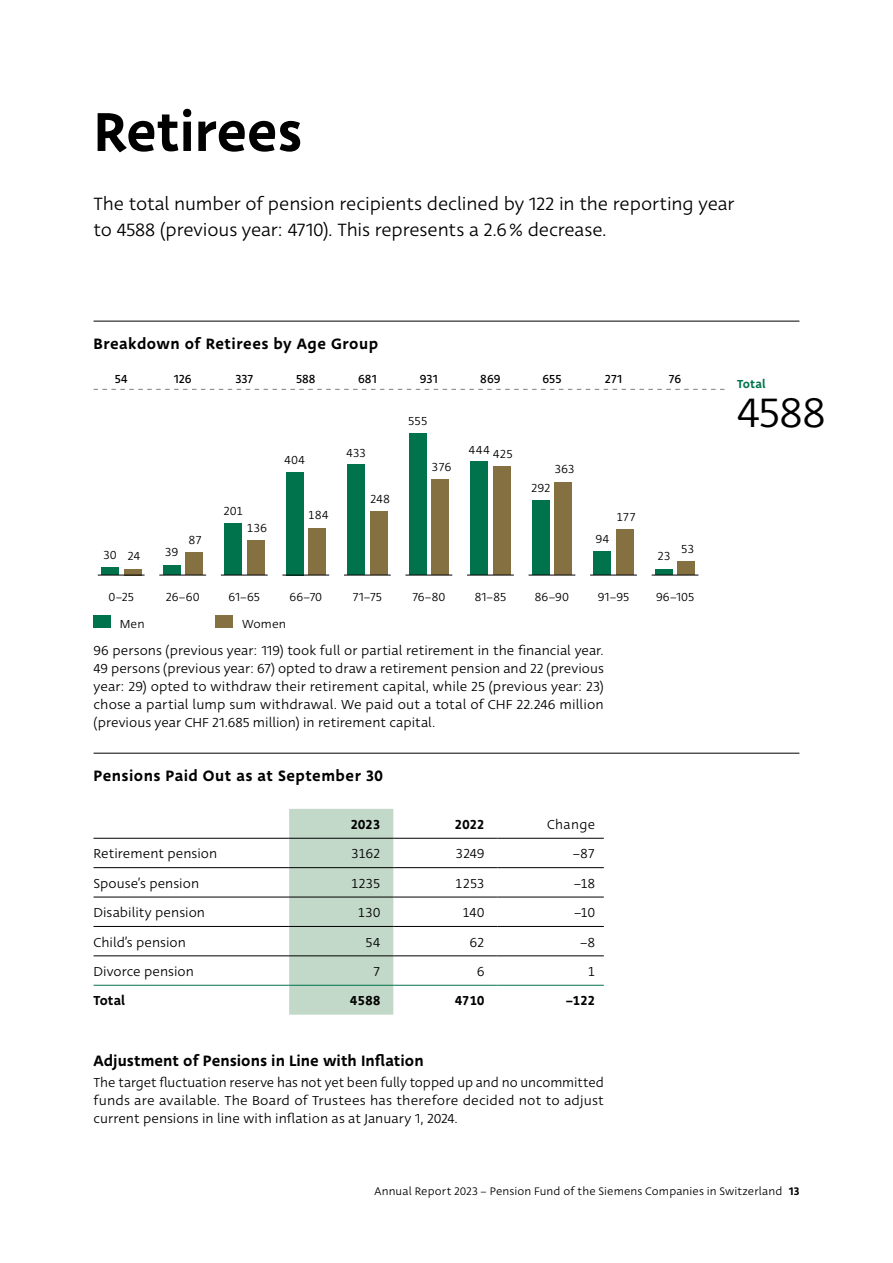
<style>
.page{position:relative;width:893px;height:1263px;background:#fff}
.page>*{position:absolute;margin:0;border:0;box-sizing:border-box;transform-origin:0 0}
.t1{font:500 60px "Deva Ideal";letter-spacing:-.005em;color:#000}
.t2{font:45px "Deva Ideal";color:#000}
.t3{font:19.5px/25.5px "Deva Ideal";letter-spacing:-.005em;color:#000}
.t4{font:500 16.5px "Deva Ideal";letter-spacing:.025em;color:#000}
.t5{font:500 16.5px "Deva Ideal";color:#000}
.t6{font:14.25px/18px "Deva Ideal";letter-spacing:.005em;color:#000;text-align:justify}
.t7{font:500 14.25px "Deva Ideal";letter-spacing:-.02em;color:#000}
.t8{font:12.75px "Deva Ideal";letter-spacing:-.02em;color:#000}
.t9{font:12.75px "Deva Ideal";color:#000}
.t10{font:500 12.75px "Deva Ideal";letter-spacing:.01em;color:#00734c}
.t11{font:12px "Deva Ideal";letter-spacing:.01em;color:#000}
.s1{font-weight:500}
</style>
<div class="page">
<hr style="left:94px;top:321px;width:705px;height:1px;background:#000">
<hr style="left:94px;top:753px;width:705px;height:1px;background:#000">
<svg style="left:94px;top:389px;width:630px;height:1px"></svg>
<div style="left:94px;top:615px;width:17px;height:13px;background:#00734c"></div>
<div style="left:216px;top:615px;width:17px;height:13px;background:#857042"></div>
<div style="left:102px;top:567px;width:17px;height:8px;background:#00734c"></div>
<div style="left:124px;top:569px;width:17px;height:6px;background:#857042"></div>
<hr style="left:98px;top:575px;width:47px;height:1px;background:#000">
<div style="left:163px;top:565px;width:17px;height:10px;background:#00734c"></div>
<div style="left:186px;top:553px;width:17px;height:22px;background:#857042"></div>
<hr style="left:159px;top:575px;width:47px;height:1px;background:#000">
<div style="left:225px;top:524px;width:17px;height:51px;background:#00734c"></div>
<div style="left:247px;top:540px;width:17px;height:35px;background:#857042"></div>
<hr style="left:221px;top:575px;width:47px;height:1px;background:#000">
<div style="left:286px;top:472px;width:17px;height:103px;background:#00734c"></div>
<div style="left:309px;top:528px;width:17px;height:47px;background:#857042"></div>
<hr style="left:282px;top:575px;width:47px;height:1px;background:#000">
<div style="left:348px;top:465px;width:17px;height:110px;background:#00734c"></div>
<div style="left:370px;top:512px;width:17px;height:63px;background:#857042"></div>
<hr style="left:344px;top:575px;width:47px;height:1px;background:#000">
<div style="left:409px;top:433px;width:17px;height:142px;background:#00734c"></div>
<div style="left:432px;top:479px;width:17px;height:96px;background:#857042"></div>
<hr style="left:405px;top:575px;width:47px;height:1px;background:#000">
<div style="left:471px;top:462px;width:17px;height:113px;background:#00734c"></div>
<div style="left:493px;top:467px;width:17px;height:108px;background:#857042"></div>
<hr style="left:467px;top:575px;width:47px;height:1px;background:#000">
<div style="left:532px;top:501px;width:17px;height:74px;background:#00734c"></div>
<div style="left:555px;top:482px;width:17px;height:93px;background:#857042"></div>
<hr style="left:529px;top:575px;width:46px;height:1px;background:#000">
<div style="left:594px;top:551px;width:17px;height:24px;background:#00734c"></div>
<div style="left:616px;top:530px;width:17px;height:45px;background:#857042"></div>
<hr style="left:590px;top:575px;width:47px;height:1px;background:#000">
<div style="left:655px;top:569px;width:17px;height:6px;background:#00734c"></div>
<div style="left:678px;top:561px;width:17px;height:14px;background:#857042"></div>
<hr style="left:652px;top:575px;width:46px;height:1px;background:#000">
<div style="left:289px;top:809px;width:104px;height:206px;background:#c2d8c8"></div>
<hr style="left:94px;top:838px;width:195px;height:1px;background:#000">
<hr style="left:289px;top:838px;width:104px;height:1px;background:#000">
<hr style="left:393px;top:838px;width:104px;height:1px;background:#000">
<hr style="left:497px;top:838px;width:107px;height:1px;background:#000">
<hr style="left:94px;top:867px;width:195px;height:1px;background:#000">
<hr style="left:289px;top:867px;width:104px;height:1px;background:#000">
<hr style="left:393px;top:867px;width:104px;height:1px;background:#000">
<hr style="left:497px;top:867px;width:107px;height:1px;background:#000">
<hr style="left:94px;top:897px;width:195px;height:1px;background:#000">
<hr style="left:289px;top:897px;width:104px;height:1px;background:#000">
<hr style="left:393px;top:897px;width:104px;height:1px;background:#000">
<hr style="left:497px;top:897px;width:107px;height:1px;background:#000">
<hr style="left:94px;top:926px;width:195px;height:1px;background:#000">
<hr style="left:289px;top:926px;width:104px;height:1px;background:#000">
<hr style="left:393px;top:926px;width:104px;height:1px;background:#000">
<hr style="left:497px;top:926px;width:107px;height:1px;background:#000">
<hr style="left:94px;top:955px;width:195px;height:1px;background:#000">
<hr style="left:289px;top:955px;width:104px;height:1px;background:#000">
<hr style="left:393px;top:955px;width:104px;height:1px;background:#000">
<hr style="left:497px;top:955px;width:107px;height:1px;background:#000">
<hr style="left:94px;top:985px;width:195px;height:1px;background:#00734c">
<hr style="left:289px;top:985px;width:104px;height:1px;background:#00734c">
<hr style="left:393px;top:985px;width:104px;height:1px;background:#00734c">
<hr style="left:497px;top:985px;width:107px;height:1px;background:#00734c">
<h1 class="t1" style="left:94px;top:92px;width:210px">Retirees</h1>
<h3 class="t3" style="left:94px;top:192px;width:642px">The total number of pension recipients declined by 122 in the reporting year to 4588 (previous year: 4710). This represents a 2.6% decrease.</h3>
<p class="t4" style="left:94px;top:333px;width:286px">Breakdown of Retirees by Age Group</p>
<p class="t9" style="left:115px;top:371px;width:14px">54</p>
<p class="t9" style="left:174px;top:371px;width:19px">126</p>
<p class="t9" style="left:235px;top:371px;width:19px">337</p>
<p class="t9" style="left:296px;top:371px;width:21px">588</p>
<p class="t9" style="left:358px;top:371px;width:20px">681</p>
<p class="t8" style="left:103px;top:548px;width:39px">30 24</p>
<p class="t8" style="left:108px;top:589px;width:27px">0–25</p>
<p class="t8" style="left:165px;top:544px;width:15px">39</p>
<p class="t8" style="left:189px;top:532px;width:15px">87</p>
<p class="t8" style="left:166px;top:589px;width:35px">26–60</p>
<p class="t8" style="left:223px;top:503px;width:22px">201</p>
<p class="t8" style="left:247px;top:520px;width:22px">136</p>
<p class="t8" style="left:284px;top:452px;width:23px">404</p>
<p class="t8" style="left:308px;top:507px;width:22px">184</p>
<p class="t8" style="left:229px;top:589px;width:33px">61–65</p>
<p class="t8" style="left:290px;top:589px;width:34px">66–70</p>
<p class="t8" style="left:120px;top:616px;width:26px">Men</p>
<p class="t8" style="left:242px;top:616px;width:46px">Women</p>
<p class="t8" style="left:346px;top:445px;width:22px">433</p>
<p class="t8" style="left:370px;top:491px;width:22px">248</p>
<p class="t8" style="left:353px;top:589px;width:31px">71–75</p>
<p class="t9" style="left:420px;top:371px;width:19px">931</p>
<p class="t8" style="left:408px;top:413px;width:21px">555</p>
<p class="t8" style="left:432px;top:459px;width:21px">376</p>
<p class="t9" style="left:480px;top:371px;width:22px">869</p>
<p class="t8" style="left:469px;top:444px;width:46px">444 425</p>
<p class="t8" style="left:412px;top:589px;width:34px">76–80</p>
<p class="t8" style="left:475px;top:589px;width:33px">81–85</p>
<p class="t9" style="left:542px;top:371px;width:20px">655</p>
<p class="t8" style="left:554px;top:461px;width:22px">363</p>
<p class="t8" style="left:531px;top:480px;width:22px">292</p>
<p class="t8" style="left:535px;top:589px;width:36px">86–90</p>
<p class="t9" style="left:605px;top:371px;width:19px">271</p>
<p class="t8" style="left:595px;top:531px;width:16px">94</p>
<p class="t8" style="left:616px;top:509px;width:22px">177</p>
<p class="t8" style="left:598px;top:589px;width:33px">91–95</p>
<p class="t6" style="left:94px;top:642px;width:512px">96 persons (previous year: 119) took full or partial retirement in the financial year.<br>49 persons (previous year: 67) opted to draw a retirement pension and 22 (previous year: 29) opted to withdraw their retirement capital, while 25 (previous year: 23) chose a partial lump sum withdrawal. We paid out a total of CHF 22.246 million (previous year CHF 21.685 million) in retirement capital.</p>
<p class="t4" style="left:94px;top:765px;width:291px">Pensions Paid Out as at September 30</p>
<p class="t7" style="left:350px;top:815px;width:32px">2023</p>
<p class="t7" style="left:455px;top:815px;width:32px">2022</p>
<p class="t6" style="left:547px;top:816px;width:50px">Change</p>
<p class="t6" style="left:94px;top:845px;width:125px">Retirement pension</p>
<p class="t6" style="left:351px;top:845px;width:31px">3162</p>
<p class="t6" style="left:455px;top:845px;width:31px">3249</p>
<p class="t6" style="left:573px;top:845px;width:24px">–87</p>
<p class="t6" style="left:94px;top:874px;width:107px">Spouse’s pension</p>
<p class="t6" style="left:351px;top:874px;width:31px">1235</p>
<p class="t6" style="left:455px;top:874px;width:31px">1253</p>
<p class="t6" style="left:574px;top:874px;width:23px">–18</p>
<p class="t6" style="left:94px;top:904px;width:113px">Disability pension</p>
<p class="t6" style="left:358px;top:904px;width:24px">130</p>
<p class="t6" style="left:462px;top:904px;width:24px">140</p>
<p class="t6" style="left:574px;top:904px;width:23px">–10</p>
<p class="t6" style="left:94px;top:933px;width:94px">Child’s pension</p>
<p class="t6" style="left:365px;top:933px;width:17px">54</p>
<p class="t6" style="left:470px;top:933px;width:17px">62</p>
<p class="t6" style="left:580px;top:933px;width:17px">–8</p>
<p class="t6" style="left:94px;top:963px;width:102px">Divorce pension</p>
<p class="t6" style="left:373px;top:963px;width:9px">7</p>
<p class="t6" style="left:477px;top:963px;width:9px">6</p>
<p class="t6" style="left:587px;top:963px;width:9px">1</p>
<p class="t7" style="left:94px;top:991px;width:33px">Total</p>
<p class="t7" style="left:350px;top:991px;width:32px">4588</p>
<p class="t7" style="left:455px;top:991px;width:31px">4710</p>
<p class="t7" style="left:566px;top:991px;width:31px">–122</p>
<p class="t5" style="left:94px;top:1050px;width:332px">Adjustment of Pensions in Line with Inflation</p>
<p class="t6" style="left:94px;top:1074px;width:512px">The target fluctuation reserve has not yet been fully topped up and no uncommitted funds are available. The Board of Trustees has therefore decided not to adjust current pensions in line with inflation as at January 1, 2024.</p>
<p class="t9" style="left:669px;top:371px;width:14px">76</p>
<p class="t8" style="left:657px;top:548px;width:15px">23</p>
<p class="t8" style="left:681px;top:541px;width:15px">53</p>
<p class="t8" style="left:656px;top:589px;width:40px">96–105</p>
<p class="t10" style="left:737px;top:376px;width:30px">Total</p>
<h2 class="t2" style="left:737px;top:385px;width:90px">4588</h2>
<p class="t11" style="left:375px;top:1184px;width:426px">Annual Report 2023 – Pension Fund of the Siemens Companies in Switzerland <span class="s1">13</span></p>
</div>
